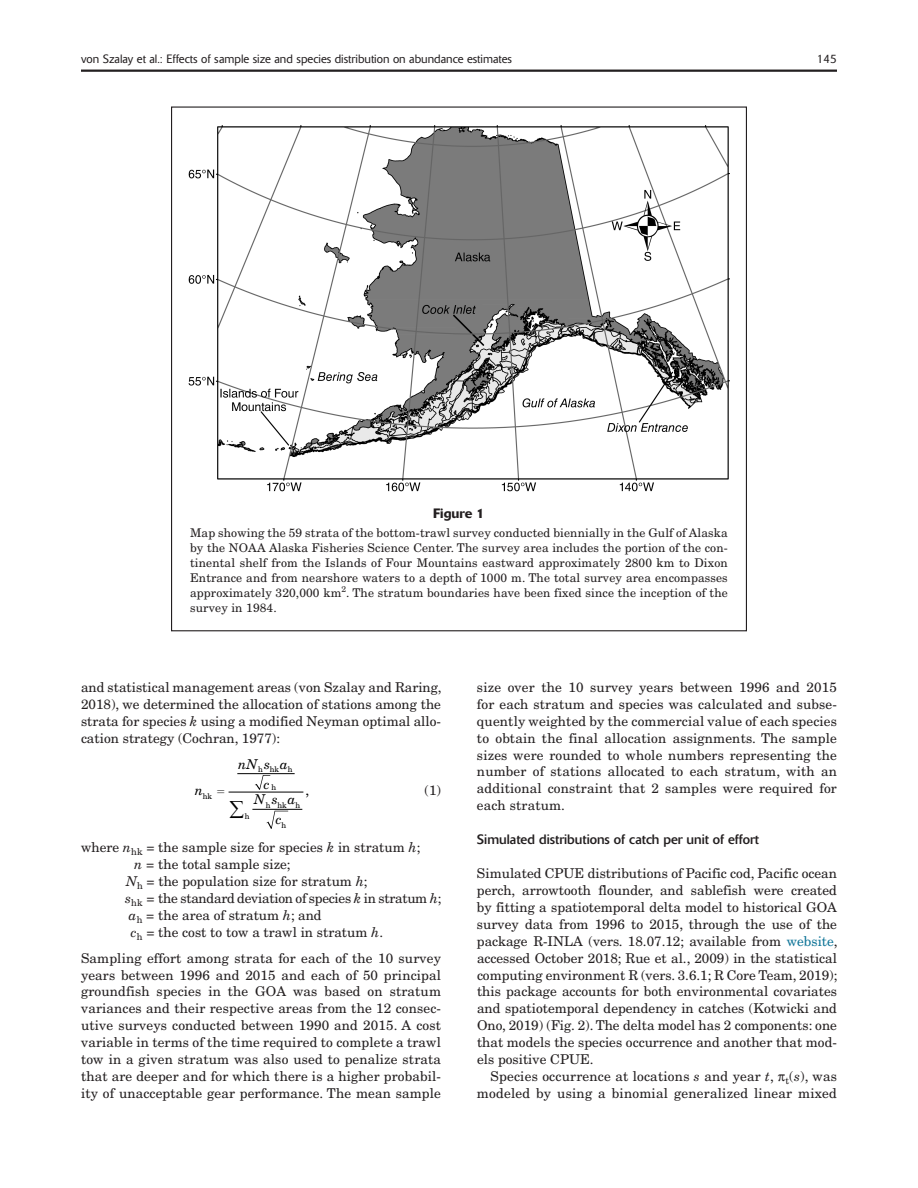
<style>
.page{position:relative;width:918px;height:1188px;background:#fff}
.page>*{position:absolute;margin:0;border:0;box-sizing:border-box;transform-origin:0 0}
.TXF{font:13.5px/17px "New Century Schlbk";color:#231f20;text-align:justify}
.TX{font:13.5px/17px "New Century Schlbk";letter-spacing:.015em;color:#231f20;text-align:justify}
.TXF-2{font:13.5px "New Century Schlbk";letter-spacing:-.02em;color:#231f20}
.H2{font:13.5px "Delta";color:#231f20}
.t1{font:italic 13.5px/19.8px "New Century Schlbk";color:#000;text-align:center}
.FN{font:500 13.5px "Delta";color:#231f20}
.EQN{font:13.5px "New Century Schlbk";color:#231f20}
.t2{font:13.5px "New Century Schlbk";color:#000}
.FC{font:12px/15px "New Century Schlbk";letter-spacing:.01em;color:#231f20;text-align:justify}
.t3{font:300 12px "Delta";color:#231f20}
.FC-2{font:8.4px "New Century Schlbk";color:#231f20}
.t4{font:7.8px "New Century Schlbk";color:#000}
.s1{font-style:italic}
.s2{color:#0f7598}
</style>
<div class="page">
<hr style="left:81px;top:70px;width:756px;height:2px;background:#231f20">
<img style="left:188px;top:126px;width:542px;height:366px">
<svg style="left:255px;top:775px;width:15px;height:15px"></svg>
<hr style="left:237px;top:773px;width:58px;height:1px;background:#000">
<svg style="left:267px;top:811px;width:21px;height:18px"></svg>
<hr style="left:252px;top:809px;width:50px;height:1px;background:#000">
<hr style="left:229px;top:792px;width:74px;height:1px;background:#000">
<p class="t3" style="left:81px;top:51px;width:433px">von Szalay et al.: Effects of sample size and species distribution on abundance estimates</p>
<p class="t3" style="left:817px;top:51px;width:22px">145</p>
<p class="FN" style="left:433px;top:505px;width:53px">Figure 1</p>
<p class="FC" style="left:190px;top:525px;width:539px">Map showing the 59 strata of the bottom-trawl survey conducted biennially in the Gulf of Alaska by the NOAA Alaska Fisheries Science Center. The survey area includes the portion of the con&shy;tinental shelf from the Islands of Four Mountains eastward approximately 2800 km to Dixon Entrance and from nearshore waters to a depth of 1000 m. The total survey area encompasses approximately 320,000 km . The stratum boundaries have been fixed since the inception of the</p>
<p class="FC-2" style="left:341px;top:584px;width:6px">2</p>
<p class="FC" style="left:190px;top:600px;width:88px">survey in 1984.</p>
<p class="TX" style="left:81px;top:679px;width:362px">and statistical management areas (von Szalay and Raring, 2018), we determined the allocation of stations among the strata for species <span class="s1">k</span> using a modified Neyman optimal allo&shy;cation strategy (Cochran, 1977):</p>
<p class="t1" style="left:195px;top:781px;width:10px">n</p>
<p class="t4" style="left:203px;top:792px;width:11px">hk</p>
<p class="t1" style="left:238px;top:754px;width:51px">nNs a c</p>
<p class="t1" style="left:254px;top:790px;width:43px">Ns a c</p>
<p class="t4" style="left:258px;top:765px;width:6px">h</p>
<p class="t4" style="left:288px;top:765px;width:6px">h</p>
<p class="t4" style="left:271px;top:783px;width:6px">h</p>
<p class="t4" style="left:270px;top:765px;width:11px">hk</p>
<p class="t4" style="left:277px;top:800px;width:11px">hk</p>
<p class="t2" style="left:305px;top:782px;width:5px">,</p>
<p class="t4" style="left:266px;top:800px;width:6px">h</p>
<p class="t4" style="left:296px;top:800px;width:6px">h</p>
<p class="t4" style="left:281px;top:820px;width:6px">h</p>
<p class="t4" style="left:245px;top:811px;width:6px">h</p>
<p class="EQN" style="left:425px;top:782px;width:18px">(1)</p>
<p class="TXF" style="left:81px;top:839px;width:341px">where <span class="s1">n</span><sub>hk</sub> = the sample size for species <span class="s1">k</span> in stratum <span class="s1">h</span>;</p>
<p class="TXF" style="left:134px;top:856px;width:158px"><span class="s1">n</span> = the total sample size;</p>
<p class="TXF" style="left:126px;top:873px;width:243px"><span class="s1">N</span><sub>h</sub> = the population size for stratum <span class="s1">h</span>;</p>
<p class="TXF-2" style="left:125px;top:890px;width:318px"><span class="s1">s</span><sub>hk</sub> = the standard deviation of species <span class="s1">k</span> in stratum <span class="s1">h</span>;</p>
<p class="TXF" style="left:129px;top:906px;width:194px"><span class="s1">a</span><sub>h</sub> = the area of stratum <span class="s1">h</span>; and</p>
<p class="TXF" style="left:131px;top:923px;width:254px"><span class="s1">c</span><sub>h</sub> = the cost to tow a trawl in stratum <span class="s1">h</span>.</p>
<p class="TXF" style="left:81px;top:949px;width:362px">Sampling effort among strata for each of the 10 survey years between 1996 and 2015 and each of 50 principal groundfish species in the GOA was based on stratum variances and their respective areas from the 12 consec&shy;utive surveys conducted between 1990 and 2015. A cost variable in terms of the time required to complete a trawl tow in a given stratum was also used to penalize strata that are deeper and for which there is a higher probabil&shy;ity of unacceptable gear performance. The mean sample</p>
<p class="TXF" style="left:477px;top:679px;width:362px">size over the 10 survey years between 1996 and 2015 for each stratum and species was calculated and subse&shy;quently weighted by the commercial value of each species to obtain the final allocation assignments. The sample sizes were rounded to whole numbers representing the number of stations allocated to each stratum, with an additional constraint that 2 samples were required for each stratum.</p>
<h3 class="H2" style="left:477px;top:831px;width:284px">Simulated distributions of catch per unit of effort</h3>
<p class="TXF" style="left:477px;top:865px;width:362px">Simulated CPUE distributions of Pacific cod, Pacific ocean perch, arrowtooth flounder, and sablefish were created by fitting a spatiotemporal delta model to historical GOA survey data from 1996 to 2015, through the use of the package R-INLA (vers. 18.07.12; available from <span class="s2">website</span>, accessed October 2018; Rue et al., 2009) in the statistical computing environment R (vers. 3.6.1; R Core Team, 2019); this package accounts for both environmental covariates and spatiotemporal dependency in catches (Kotwicki and Ono, 2019) (Fig. 2). The delta model has 2 components: one that models the species occurrence and another that mod&shy;els positive CPUE.</p>
<p class="TX" style="left:477px;top:1068px;width:362px;text-align:right">Species occurrence at locations <span class="s1">s</span> and year <span class="s1">t</span>, <sub>t</sub>(<span class="s1">s</span>), was modeled by using a binomial generalized linear mixed</p>
</div>
